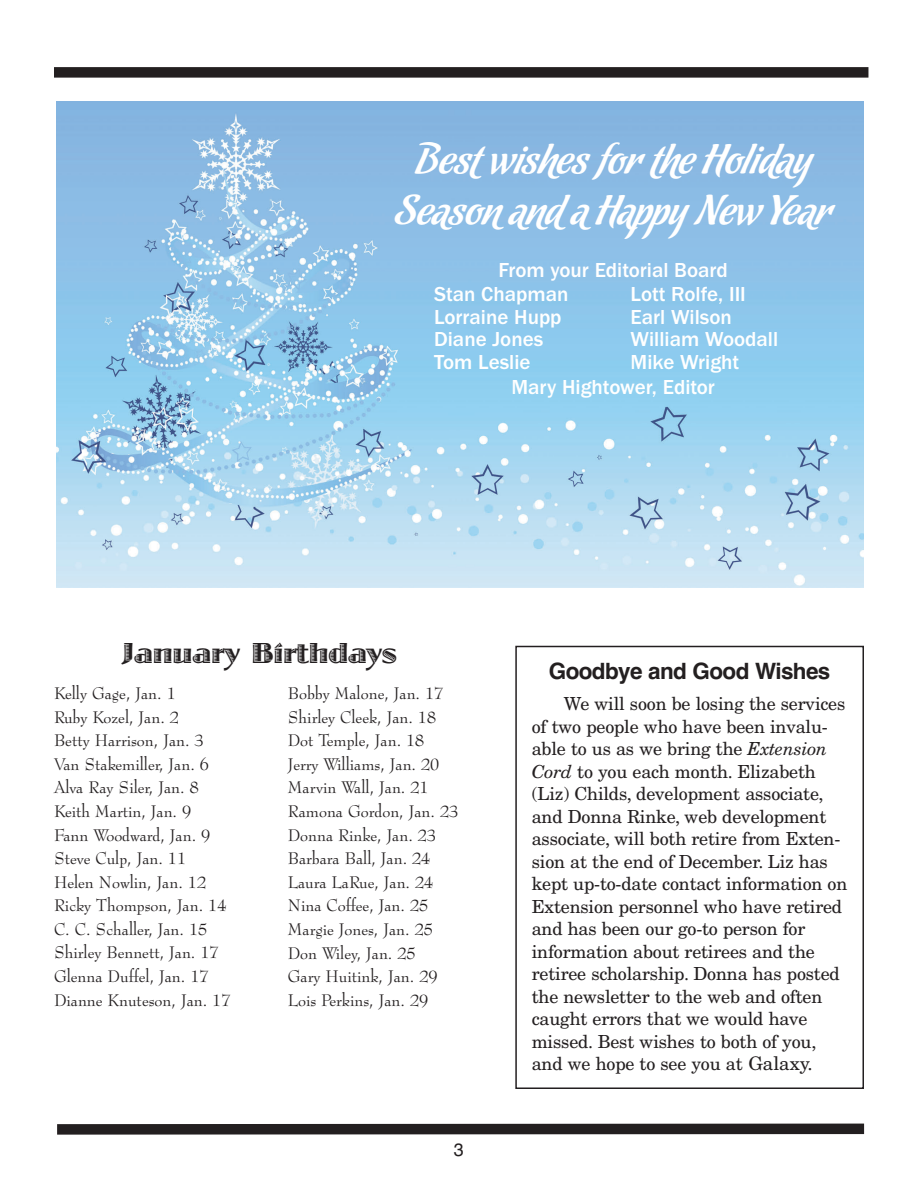
<style>
.page{position:relative;width:918px;height:1188px;background:#fff}
.page>*{position:absolute;margin:0;border:0;box-sizing:border-box;transform-origin:0 0}
.t1{font:42px/50.8px "Chocolate Dulce";color:#fff;text-align:center}
.t2{font:30px "Jazz Let Plain";letter-spacing:-.015em;color:#231f20}
.t3{font:700 22.5px "Helvetica";letter-spacing:-.03em;color:#231f20}
.t4{font:500 21px/22.5px "Franklin Gothic";color:#fff}
.t5{font:18px/22.5px "New Century Schlbk";letter-spacing:-.01em;color:#231f20}
.t6{font:18px "Helvetica";color:#231f20}
.t7{font:16.5px/23.5px "Bernhard Modern BT";color:#231f20}
.s1{font-style:italic}
.s2{font-size:18.75px}
</style>
<div class="page">
<svg style="left:57px;top:1123px;width:808px;height:12px;background:#3e3a3b"></svg>
<div style="left:54px;top:67px;width:814px;height:11px;background:#231f20"></div>
<img style="left:57px;top:101px;width:807px;height:487px">
<div style="left:515px;top:646px;width:349px;height:443px;border:2px solid #231f20"></div>
<h1 class="t1" style="left:395px;top:138px;width:438px">Best wishes for the Holiday<br>Season and a Happy New Year</h1>
<p class="t4" style="left:499px;top:258px;width:231px">From your Editorial Board</p>
<p class="t4" style="left:434px;top:283px;width:136px">Stan Chapman<br>Lorraine Hupp<br>Diane Jones<br>Tom Leslie</p>
<p class="t4" style="left:631px;top:283px;width:149px">Lott Rolfe, III<br>Earl Wilson<br>William Woodall<br>Mike Wright</p>
<p class="t4" style="left:511px;top:375px;width:205px">Mary Hightower, Editor</p>
<h2 class="t2" style="left:123px;top:635px;width:276px">January Birthdays</h2>
<p class="t7" style="left:54px;top:681px;width:178px">Kelly Gage, Jan. 1<br>Ruby Kozel, Jan. 2<br>Betty Harrison, Jan. 3<br>Van Stakemiller, Jan. 6<br>Alva Ray Siler, Jan. 8<br>Keith Martin, Jan. 9<br>Fann Woodward, Jan. 9<br>Steve Culp, Jan. 11<br>Helen Nowlin, Jan. 12<br>Ricky Thompson, Jan. 14<br>C. C. Schaller, Jan. 15<br>Shirley Bennett, Jan. 17<br>Glenna Duffel, Jan. 17<br>Dianne Knuteson, Jan. 17</p>
<p class="t7" style="left:288px;top:682px;width:172px">Bobby Malone, Jan. 17<br>Shirley Cleek, Jan. 18<br>Dot Temple, Jan. 18<br>Jerry Williams, Jan. 20<br>Marvin Wall, Jan. 21<br>Ramona Gordon, Jan. 23<br>Donna Rinke, Jan. 23<br>Barbara Ball, Jan. 24<br>Laura LaRue, Jan. 24<br>Nina Coffee, Jan. 25<br>Margie Jones, Jan. 25<br>Don Wiley, Jan. 25<br>Gary Huitink, Jan. 29<br>Lois Perkins, Jan. 29</p>
<p class="t6" style="left:454px;top:1140px;width:12px">3</p>
<p class="t3" style="left:549px;top:658px;width:283px">Goodbye and Good Wishes</p>
<p class="t5" style="left:532px;top:694px;width:317px;text-indent:32px">We will soon be losing the services of two people who have been invalu&shy;able to us as we bring the <span class="s1">Extension Cord</span> to you each month. Elizabeth (Liz) Childs, develop ment associate, and Donna Rinke, web development associate, will both retire from Exten&shy;sion at the end of December. Liz has kept up-to-date contact informa tion on Extension person nel who have retired and has been our go-to person for information about retirees and the retiree scholarship. Donna has posted the newsletter to the web and often caught errors that we would have missed. Best wishes to both of you, and we hope to see you at <span class="s2">Galaxy.</span></p>
</div>
